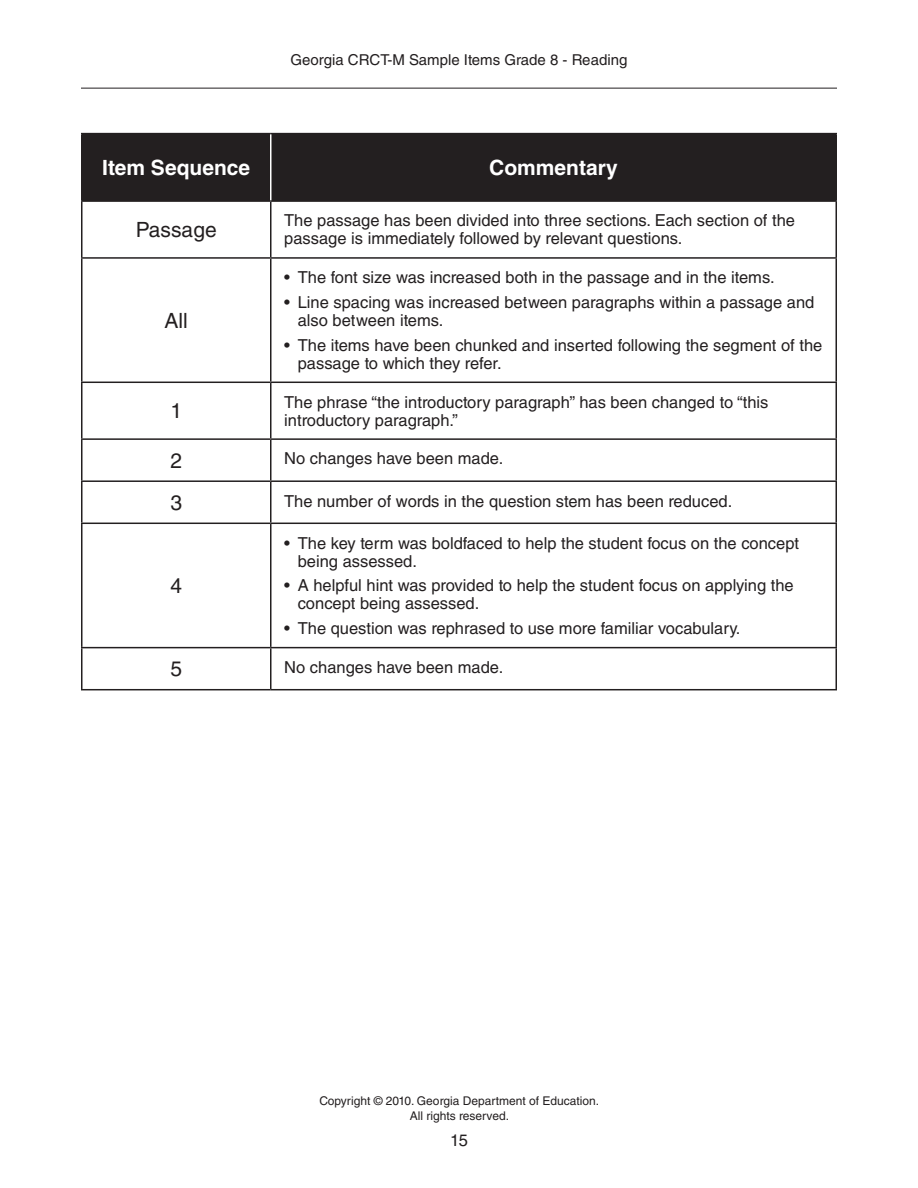
<style>
.page{position:relative;width:918px;height:1188px;background:#fff}
.page>*{position:absolute;margin:0;border:0;box-sizing:border-box;transform-origin:0 0}
.t1{font:700 21px "Helvetica LT Std";color:#fff}
.t2{font:21px "Helvetica LT Std";color:#231f20}
.t3{font:16.5px/18px "Helvetica LT Std";color:#231f20}
.t4{font:15px "Helvetica LT Std";color:#231f20}
.t5{font:12px/14.4px "Helvetica LT Std";color:#231f20;text-align:center}
</style>
<div class="page">
<hr style="left:81px;top:88px;width:756px;height:1px;background:#231f20">
<div style="left:82px;top:134px;width:754px;height:66px;background:#231f20"></div>
<hr style="left:81px;top:133px;width:190px;height:1px;background:#231f20">
<hr style="left:81px;top:134px;width:1px;height:66px;background:#231f20">
<hr style="left:271px;top:133px;width:566px;height:1px;background:#231f20">
<hr style="left:836px;top:134px;width:1px;height:66px;background:#231f20">
<hr style="left:81px;top:200px;width:190px;height:2px;background:#231f20">
<hr style="left:81px;top:202px;width:1px;height:55px;background:#231f20">
<hr style="left:271px;top:200px;width:566px;height:2px;background:#231f20">
<hr style="left:270px;top:202px;width:2px;height:55px;background:#231f20">
<hr style="left:836px;top:202px;width:1px;height:55px;background:#231f20">
<hr style="left:81px;top:257px;width:190px;height:2px;background:#231f20">
<hr style="left:81px;top:259px;width:1px;height:123px;background:#231f20">
<hr style="left:271px;top:257px;width:566px;height:2px;background:#231f20">
<hr style="left:270px;top:259px;width:2px;height:123px;background:#231f20">
<hr style="left:836px;top:259px;width:1px;height:123px;background:#231f20">
<hr style="left:81px;top:382px;width:190px;height:1px;background:#231f20">
<hr style="left:81px;top:383px;width:1px;height:55px;background:#231f20">
<hr style="left:271px;top:382px;width:566px;height:1px;background:#231f20">
<hr style="left:270px;top:383px;width:2px;height:55px;background:#231f20">
<hr style="left:836px;top:383px;width:1px;height:55px;background:#231f20">
<hr style="left:81px;top:438px;width:190px;height:2px;background:#231f20">
<hr style="left:81px;top:440px;width:1px;height:40px;background:#231f20">
<hr style="left:271px;top:438px;width:566px;height:2px;background:#231f20">
<hr style="left:270px;top:440px;width:2px;height:40px;background:#231f20">
<hr style="left:836px;top:440px;width:1px;height:40px;background:#231f20">
<hr style="left:81px;top:480px;width:190px;height:2px;background:#231f20">
<hr style="left:81px;top:482px;width:1px;height:41px;background:#231f20">
<hr style="left:271px;top:480px;width:566px;height:2px;background:#231f20">
<hr style="left:270px;top:482px;width:2px;height:41px;background:#231f20">
<hr style="left:836px;top:482px;width:1px;height:41px;background:#231f20">
<hr style="left:81px;top:523px;width:190px;height:1px;background:#231f20">
<hr style="left:81px;top:524px;width:1px;height:123px;background:#231f20">
<hr style="left:271px;top:523px;width:566px;height:1px;background:#231f20">
<hr style="left:270px;top:524px;width:2px;height:123px;background:#231f20">
<hr style="left:836px;top:524px;width:1px;height:123px;background:#231f20">
<hr style="left:81px;top:647px;width:190px;height:1px;background:#231f20">
<hr style="left:81px;top:648px;width:1px;height:41px;background:#231f20">
<hr style="left:271px;top:647px;width:566px;height:1px;background:#231f20">
<hr style="left:270px;top:648px;width:2px;height:41px;background:#231f20">
<hr style="left:836px;top:648px;width:1px;height:41px;background:#231f20">
<hr style="left:81px;top:689px;width:190px;height:1px;background:#231f20">
<hr style="left:271px;top:689px;width:566px;height:1px;background:#231f20">
<hr style="left:270px;top:134px;width:2px;height:66px;background:#fff">
<p class="t4" style="left:291px;top:51px;width:338px">Georgia CRCT-M Sample Items Grade 8 - Reading</p>
<p class="t1" style="left:102px;top:155px;width:149px">Item Sequence</p>
<p class="t1" style="left:489px;top:155px;width:130px">Commentary</p>
<p class="t2" style="left:136px;top:218px;width:82px">Passage</p>
<p class="t3" style="left:284px;top:212px;width:512px">The passage has been divided into three sections. Each section of the passage is immediately followed by relevant questions.</p>
<p class="t2" style="left:165px;top:308px;width:25px">All</p>
<p class="t3" style="left:284px;top:268px;width:492px">• The font size was increased both in the passage and in the items.</p>
<p class="t3" style="left:298px;top:293px;width:518px;text-indent:-13px">• Line spacing was increased between paragraphs within a passage and also between items.</p>
<p class="t3" style="left:298px;top:336px;width:526px;text-indent:-13px">• The items have been chunked and inserted following the segment of the passage to which they refer.</p>
<p class="t2" style="left:170px;top:399px;width:13px">1</p>
<p class="t3" style="left:284px;top:393px;width:486px">The phrase “the introductory paragraph” has been changed to “this introductory paragraph.”</p>
<p class="t2" style="left:170px;top:448px;width:13px">2</p>
<p class="t3" style="left:284px;top:450px;width:221px">No changes have been made.</p>
<p class="t2" style="left:170px;top:490px;width:13px">3</p>
<p class="t3" style="left:284px;top:492px;width:450px">The number of words in the question stem has been reduced.</p>
<p class="t2" style="left:170px;top:573px;width:13px">4</p>
<p class="t3" style="left:298px;top:534px;width:503px;text-indent:-13px">• The key term was boldfaced to help the student focus on the concept being assessed.</p>
<p class="t3" style="left:298px;top:577px;width:498px;text-indent:-13px">• A helpful hint was provided to help the student focus on applying the concept being assessed.</p>
<p class="t3" style="left:284px;top:619px;width:458px">• The question was rephrased to use more familiar vocabulary.</p>
<p class="t2" style="left:170px;top:657px;width:13px">5</p>
<p class="t3" style="left:284px;top:658px;width:221px">No changes have been made.</p>
<p class="t5" style="left:319px;top:1094px;width:281px">Copyright © 2010. Georgia Department of Education.<br>All rights reserved.</p>
<p class="t3" style="left:450px;top:1131px;width:19px">15</p>
</div>
